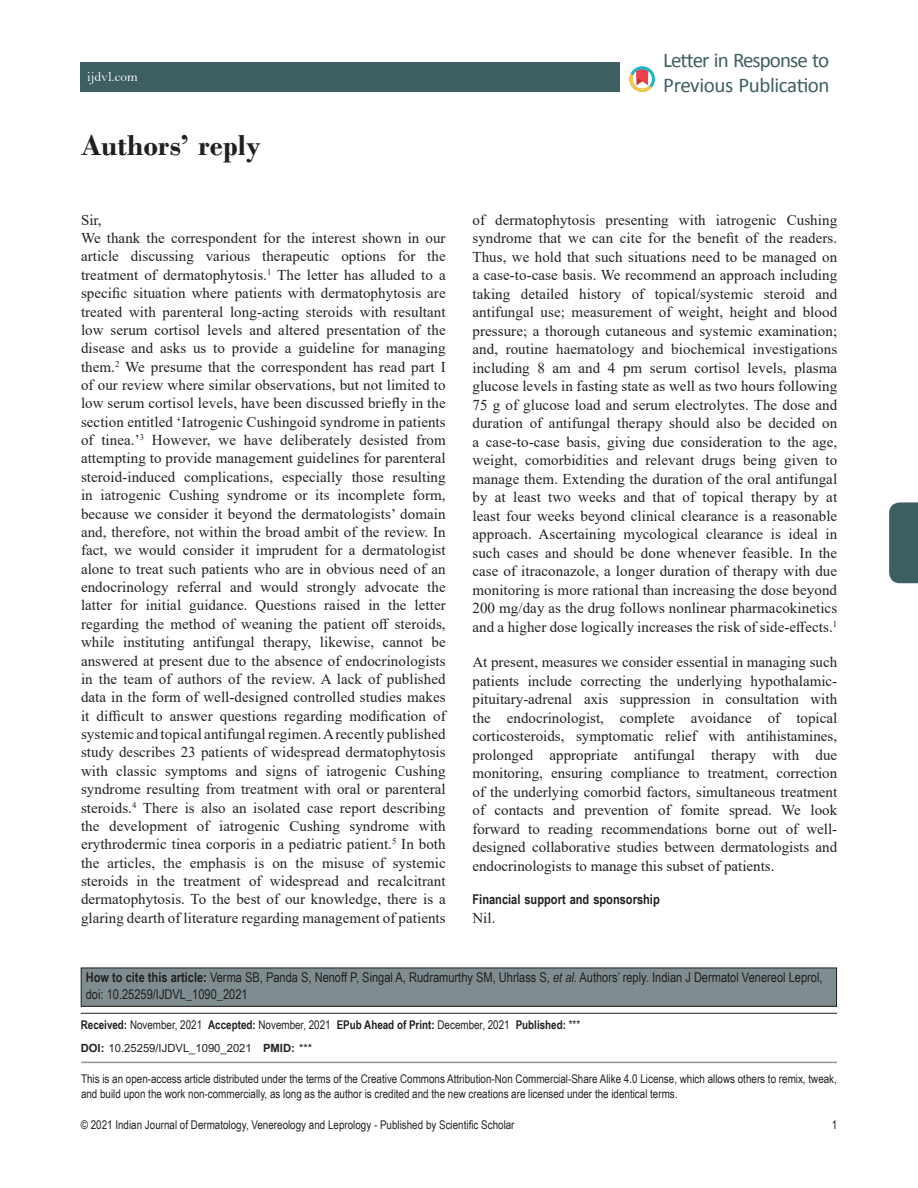
<style>
.page{position:relative;width:918px;height:1188px;background:#fff}
.page>*{position:absolute;margin:0;border:0;box-sizing:border-box;transform-origin:0 0}
.AT{font:700 30px "Bodoni";color:#231f20}
.AH{font:21px/25.2px "Calibri";letter-spacing:-.03em;color:#3e5f62}
.TX{font:15px/18.3px "Times New Roman";letter-spacing:.005em;color:#231f20;text-align:justify}
.TX_No_After_Sapce{font:15px "Times New Roman";color:#231f20}
.HTC{font:13.5px/16.5px "Arial Narrow";color:#231f20}
.t1{font:700 13.5px "Arial Narrow";color:#231f20}
.WEB_LINK{font:13.5px "Bell";color:#fff}
.CR{font:12px/15px "Arial Narrow";color:#231f20}
.L_HIS{font:700 12px "Arial Narrow";color:#231f20}
.RF_Verso{font:12px "Arial Narrow";color:#231f20}
.Folio_Recto{font:12px "Arial Narrow";color:#231f20}
.DOI{font:11.25px "Arial";color:#231f20}
.s1{font-weight:700}
.s2{font-style:italic}
.s3{font-weight:400}
</style>
<div class="page">
<div style="left:889px;top:502px;width:29px;height:81px;background:#3e5f62"></div>
<div style="left:81px;top:62px;width:539px;height:30px;background:#3e5f62"></div>
<svg style="left:629px;top:66px;width:26px;height:26px"></svg>
<hr style="left:81px;top:1062px;width:756px;height:1px;background:#939598">
<hr style="left:81px;top:1013px;width:756px;height:1px;background:#231f20">
<div style="left:81px;top:968px;width:756px;height:38px;background:#7f8d90"></div>
<div style="left:81px;top:968px;width:756px;height:39px;border:1px solid #231f20"></div>
<p class="WEB_LINK" style="left:87px;top:69px;width:52px">ijdvl.com</p>
<p class="AT" style="left:81px;top:127px;width:181px">Authors’ reply</p>
<p class="TX_No_After_Sapce" style="left:81px;top:209px;width:22px">Sir,</p>
<p class="TX" style="left:81px;top:228px;width:366px">We thank the correspondent for the interest shown in our article discussing various therapeutic options for the treatment of dermatophytosis.<sup>1</sup> The letter has alluded to a specific situation where patients with dermatophytosis are treated with parenteral long-acting steroids with resultant low serum cortisol levels and altered presentation of the disease and asks us to provide a guideline for managing them.<sup>2</sup> We presume that the correspondent has read part I of our review where similar observations, but not limited to low serum cortisol levels, have been discussed briefly in the section entitled ‘Iatrogenic Cushingoid syndrome in patients of tinea.’<sup>3</sup> However, we have deliberately desisted from attempting to provide management guidelines for parenteral steroid-induced complications, especially those resulting in iatrogenic Cushing syndrome or its incomplete form, because we consider it beyond the dermatologists’ domain and, therefore, not within the broad ambit of the review. In fact, we would consider it imprudent for a dermatologist alone to treat such patients who are in obvious need of an endocrinology referral and would strongly advocate the latter for initial guidance. Questions raised in the letter regarding the method of weaning the patient off steroids, while instituting antifungal therapy, likewise, cannot be answered at present due to the absence of endocrinologists in the team of authors of the review. A lack of published data in the form of well-designed controlled studies makes it difficult to answer questions regarding modification of systemic and topical antifungal regimen. Arecently published study describes 23 patients of widespread dermatophytosis with classic symptoms and signs of iatrogenic Cushing syndrome resulting from treatment with oral or parenteral steroids.<sup>4</sup> There is also an isolated case report describing the development of iatrogenic Cushing syndrome with erythrodermic tinea corporis in a pediatric patient.<sup>5</sup> In both the articles, the emphasis is on the misuse of systemic steroids in the treatment of widespread and recalcitrant dermatophytosis. To the best of our knowledge, there is a glaring dearth of literature regarding management of patients</p>
<p class="AH" style="left:663px;top:47px;width:168px">Letter in Response to<br>Previous Publication</p>
<p class="TX" style="left:472px;top:210px;width:366px">of dermatophytosis presenting with iatrogenic Cushing syndrome that we can cite for the benefit of the readers.<br>Thus, we hold that such situations need to be managed on a case-to-case basis. We recommend an approach including taking detailed history of topical/systemic steroid and antifungal use; measurement of weight, height and blood pressure; a thorough cutaneous and systemic examination; and, routine haematology and biochemical investigations including 8 am and 4 pm serum cortisol levels, plasma glucose levels in fasting state as well as two hours following 75 g of glucose load and serum electrolytes. The dose and duration of antifungal therapy should also be decided on a case-to-case basis, giving due consideration to the age, weight, comorbidities and relevant drugs being given to manage them. Extending the duration of the oral antifungal by at least two weeks and that of topical therapy by at least four weeks beyond clinical clearance is a reasonable approach. Ascertaining mycological clearance is ideal in such cases and should be done whenever feasible. In the case of itraconazole, a longer duration of therapy with due monitoring is more rational than increasing the dose beyond 200 mg/day as the drug follows nonlinear pharmacokinetics and a higher dose logically increases the risk of side-effects.<sup>1</sup></p>
<p class="TX" style="left:472px;top:652px;width:366px">At present, measures we consider essential in managing such patients include correcting the underlying hypothalamic&shy;pituitary-adrenal axis suppression in consultation with the endocrinologist, complete avoidance of topical corticosteroids, symptomatic relief with antihistamines, prolonged appropriate antifungal therapy with due monitoring, ensuring compliance to treatment, correction of the underlying comorbid factors, simultaneous treatment of contacts and prevention of fomite spread. We look forward to reading recommendations borne out of well&shy;designed collaborative studies between dermatologists and endocrinologists to manage this subset of patients.</p>
<h2 class="t1" style="left:472px;top:889px;width:189px">Financial support and sponsorship</h2>
<p class="TX" style="left:472px;top:908px;width:24px">Nil.</p>
<p class="HTC" style="left:86px;top:969px;width:738px"><span class="s1">How to cite this article:</span> Verma SB, Panda S, Nenoff P, Singal A, Rudramurthy SM, Uhrlass S, <span class="s2">et al</span>. Authors’ reply. Indian J Dermatol Venereol Leprol, doi: 10.25259/IJDVL_1090_2021</p>
<p class="L_HIS" style="left:81px;top:1015px;width:501px">Received: <span class="s3">November, 2021</span> Accepted: <span class="s3">November, 2021</span> EPub Ahead of Print: <span class="s3">December, 2021</span> Published: <span class="s3">***</span></p>
<p class="DOI" style="left:81px;top:1040px;width:233px"><span class="s1">DOI:</span> 10.25259/IJDVL_1090_2021 <span class="s1">PMID:</span> ***</p>
<p class="CR" style="left:81px;top:1070px;width:757px">This is an open-access article distributed under the terms of the Creative Commons Attribution-Non Commercial-Share Alike 4.0 License, which allows others to remix, tweak, and build upon the work non-commercially, as long as the author is credited and the new creations are licensed under the identical terms.</p>
<p class="RF_Verso" style="left:81px;top:1116px;width:435px">© 2021 Indian Journal of Dermatology, Venereology and Leprology - Published by Scientific Scholar</p>
<p class="Folio_Recto" style="left:832px;top:1116px;width:7px">1</p>
</div>
